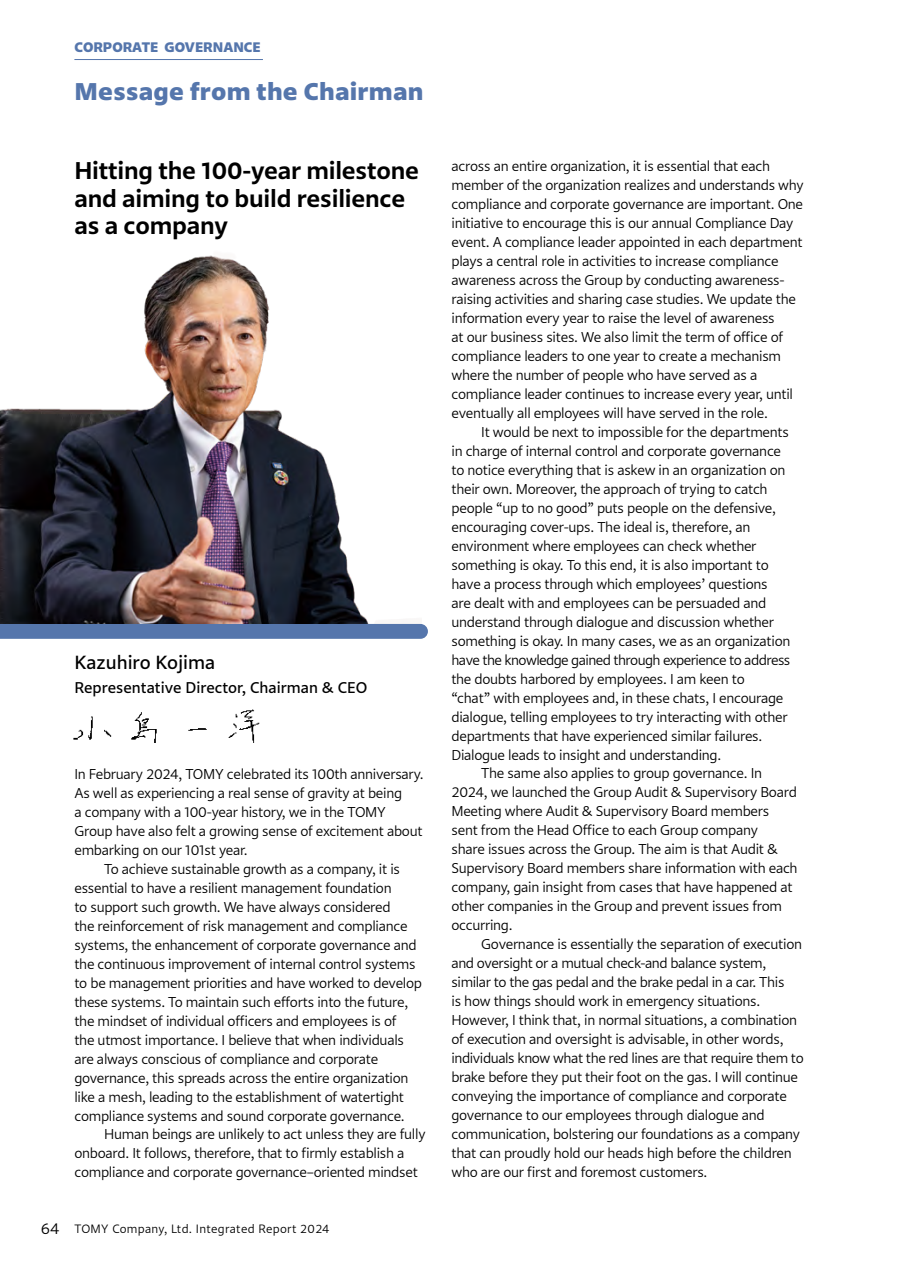
<style>
.page{position:relative;width:903px;height:1275px;background:#fff}
.page>*{position:absolute;margin:0;border:0;box-sizing:border-box;transform-origin:0 0}
.t1{font:700 24.5px/27.1px "Sharoa Pro";letter-spacing:-.01em;color:#000}
.t2{font:800 24.5px "Sharoa Pro";letter-spacing:.01em;color:#5576ac}
.t3{font:500 19.25px "Sharoa Pro";color:#000}
.t4{font:500 15.75px "Sharoa Pro";color:#000}
.t5{font:300 14.35px/18.9px "Sharoa Pro";letter-spacing:-.02em;color:#000}
.t6{font:300 14.35px "Sharoa Pro";letter-spacing:-.04em;color:#000}
.t7{font:800 14px "Sharoa Pro";color:#5576ac}
.t8{font:300 12.25px "Sharoa Pro";letter-spacing:.025em;color:#000}
.s1{font-size:15.75px}
</style>
<div class="page">
<svg style="left:0;top:624px;width:428px;height:15px;background:#5778ad"></svg>
<img style="left:0;top:255px;width:421px;height:369px">
<hr style="left:74px;top:59px;width:189px;height:1px;background:#5576ac">
<img style="left:73px;top:709px;width:187px;height:33px">
<p class="t7" style="left:74px;top:35px;width:188px">CORPORATE GOVERNANCE</p>
<h1 class="t2" style="left:74px;top:69px;width:351px">Message from the Chairman</h1>
<h1 class="t1" style="left:74px;top:155px;width:346px">Hitting the 100-year milestone and aiming to build resilience as a company</h1>
<h2 class="t3" style="left:74px;top:646px;width:142px">Kazuhiro Kojima</h2>
<p class="t4" style="left:74px;top:674px;width:294px">Representative Director, Chairman &amp; CEO</p>
<p class="t5" style="left:74px;top:763px;width:351px">In February 2024, TOMY celebrated its 100th anniversary.</p>
<p class="t5" style="left:74px;top:782px;width:329px">As well as experiencing a real sense of gravity at being</p>
<p class="t5" style="left:74px;top:801px;width:313px">a company with a 100-year history, we in the TOMY</p>
<p class="t5" style="left:74px;top:820px;width:350px">Group have also felt a growing sense of excitement about</p>
<p class="t5" style="left:74px;top:839px;width:175px">embarking on our 101st year.</p>
<p class="t5" style="left:104px;top:858px;width:297px">To achieve sustainable growth as a company, it is</p>
<p class="t5" style="left:74px;top:877px;width:319px">essential to have a resilient management foundation</p>
<p class="t5" style="left:74px;top:896px;width:318px">to support such growth. We have always considered</p>
<p class="t5" style="left:74px;top:915px;width:335px">the reinforcement of risk management and compliance</p>
<p class="t5" style="left:74px;top:934px;width:344px">systems, the enhancement of corporate governance and</p>
<p class="t5" style="left:74px;top:953px;width:343px">the continuous improvement of internal control systems</p>
<p class="t5" style="left:74px;top:972px;width:349px">to be management priorities and have worked to develop</p>
<p class="t5" style="left:74px;top:991px;width:335px">these systems. To maintain such efforts into the future,</p>
<p class="t5" style="left:74px;top:1010px;width:324px">the mindset of individual officers and employees is of</p>
<p class="t5" style="left:74px;top:1029px;width:331px">the utmost importance. I believe that when individuals</p>
<p class="t5" style="left:74px;top:1048px;width:305px">are always conscious of compliance and corporate</p>
<p class="t5" style="left:74px;top:1067px;width:336px">governance, this spreads across the entire organization</p>
<p class="t5" style="left:74px;top:1086px;width:331px">like a mesh, leading to the establishment of watertight</p>
<p class="t5" style="left:74px;top:1105px;width:332px">compliance systems and sound corporate governance.</p>
<p class="t5" style="left:104px;top:1124px;width:323px">Human beings are unlikely to act unless they are fully</p>
<p class="t5" style="left:74px;top:1143px;width:332px">onboard. It follows, therefore, that to firmly establish a</p>
<p class="t5" style="left:74px;top:1162px;width:345px">compliance and corporate governance–oriented mindset</p>
<p class="t8" style="left:41px;top:1219px;width:290px"><span class="s1">64</span> TOMY Company, Ltd. Integrated Report 2024</p>
<p class="t5" style="left:451px;top:155px;width:354px">across an entire organization, it is essential that each member of the organization realizes and understands why compliance and corporate governance are important. One initiative to encourage this is our annual Compliance Day event. A compliance leader appointed in each department plays a central role in activities to increase compliance awareness across the Group by conducting awareness&shy;raising activities and sharing case studies. We update the information every year to raise the level of awareness<br>at our business sites. We also limit the term of office of compliance leaders to one year to create a mechanism where the number of people who have served as a compliance leader continues to increase every year, until eventually all employees will have served in the role.</p>
<p class="t5" style="left:481px;top:421px;width:309px">It would be next to impossible for the departments</p>
<p class="t5" style="left:451px;top:440px;width:331px">in charge of internal control and corporate governance</p>
<p class="t5" style="left:451px;top:459px;width:335px">to notice everything that is askew in an organization on</p>
<p class="t5" style="left:451px;top:478px;width:318px">their own. Moreover, the approach of trying to catch</p>
<p class="t5" style="left:451px;top:497px;width:326px">people “up to no good” puts people on the defensive,</p>
<p class="t5" style="left:451px;top:516px;width:300px">encouraging cover-ups. The ideal is, therefore, an</p>
<p class="t5" style="left:451px;top:535px;width:307px">environment where employees can check whether</p>
<p class="t5" style="left:451px;top:554px;width:319px">something is okay. To this end, it is also important to</p>
<p class="t5" style="left:451px;top:573px;width:318px">have a process through which employees’ questions</p>
<p class="t5" style="left:451px;top:592px;width:316px">are dealt with and employees can be persuaded and</p>
<p class="t5" style="left:451px;top:611px;width:324px">understand through dialogue and discussion whether</p>
<p class="t5" style="left:451px;top:630px;width:340px">something is okay. In many cases, we as an organization</p>
<p class="t6" style="left:451px;top:648px;width:340px">have the knowledge gained through experience to address</p>
<p class="t5" style="left:451px;top:668px;width:295px">the doubts harbored by employees. I am keen to</p>
<p class="t5" style="left:451px;top:687px;width:333px">“chat” with employees and, in these chats, I encourage</p>
<p class="t5" style="left:451px;top:706px;width:338px">dialogue, telling employees to try interacting with other</p>
<p class="t5" style="left:451px;top:725px;width:312px">departments that have experienced similar failures.</p>
<p class="t5" style="left:451px;top:744px;width:271px">Dialogue leads to insight and understanding.</p>
<p class="t5" style="left:481px;top:763px;width:282px">The same also applies to group governance. In</p>
<p class="t5" style="left:451px;top:782px;width:347px">2024, we launched the Group Audit &amp; Supervisory Board</p>
<p class="t5" style="left:451px;top:801px;width:319px">Meeting where Audit &amp; Supervisory Board members</p>
<p class="t5" style="left:451px;top:820px;width:308px">sent from the Head Office to each Group company</p>
<p class="t5" style="left:451px;top:839px;width:328px">share issues across the Group. The aim is that Audit &amp;</p>
<p class="t5" style="left:451px;top:858px;width:348px">Supervisory Board members share information with each</p>
<p class="t5" style="left:451px;top:877px;width:343px">company, gain insight from cases that have happened at</p>
<p class="t5" style="left:451px;top:896px;width:332px">other companies in the Group and prevent issues from</p>
<p class="t5" style="left:451px;top:915px;width:63px">occurring.</p>
<p class="t5" style="left:481px;top:934px;width:322px">Governance is essentially the separation of execution</p>
<p class="t5" style="left:451px;top:953px;width:316px">and oversight or a mutual check-and balance system,</p>
<p class="t5" style="left:451px;top:972px;width:335px">similar to the gas pedal and the brake pedal in a car. This</p>
<p class="t5" style="left:451px;top:991px;width:310px">is how things should work in emergency situations.</p>
<p class="t5" style="left:451px;top:1010px;width:347px">However, I think that, in normal situations, a combination</p>
<p class="t5" style="left:451px;top:1029px;width:334px">of execution and oversight is advisable, in other words,</p>
<p class="t5" style="left:451px;top:1048px;width:354px">individuals know what the red lines are that require them to</p>
<p class="t5" style="left:451px;top:1067px;width:348px">brake before they put their foot on the gas. I will continue</p>
<p class="t5" style="left:451px;top:1086px;width:337px">conveying the importance of compliance and corporate</p>
<p class="t5" style="left:451px;top:1105px;width:315px">governance to our employees through dialogue and</p>
<p class="t5" style="left:451px;top:1124px;width:350px">communication, bolstering our foundations as a company</p>
<p class="t5" style="left:451px;top:1143px;width:342px">that can proudly hold our heads high before the children</p>
<p class="t5" style="left:451px;top:1162px;width:257px">who are our first and foremost customers.</p>
</div>
